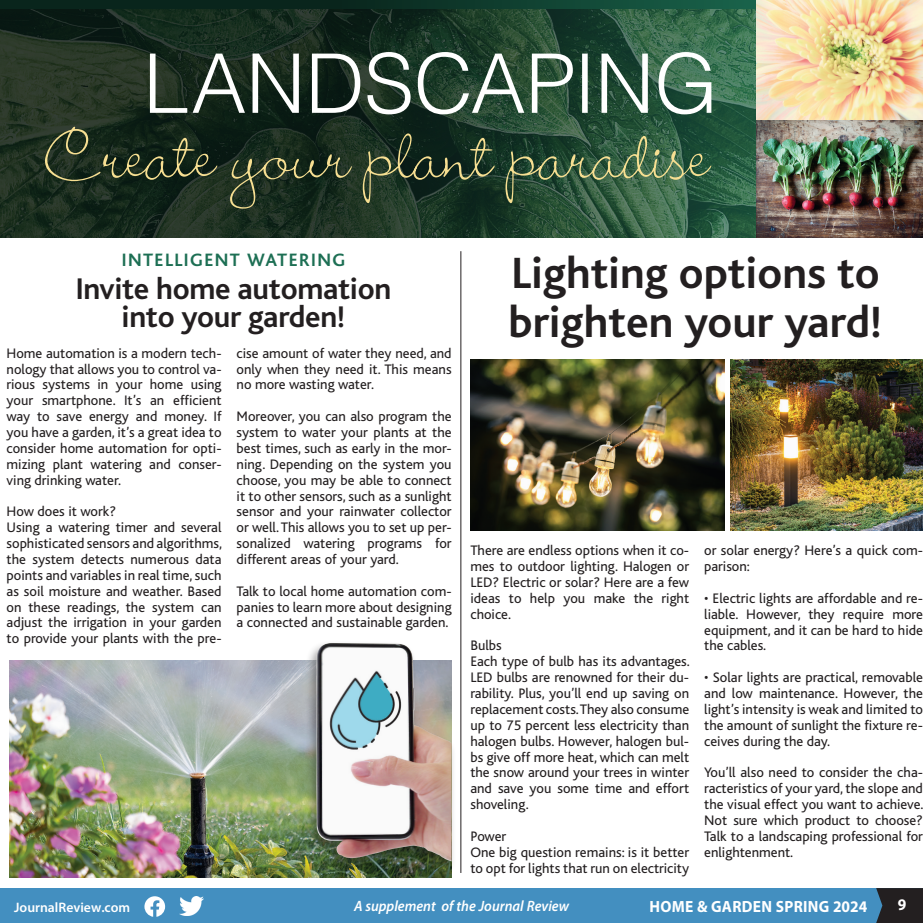
<style>
.page{position:relative;width:923px;height:923px;background:#fff}
.page>*{position:absolute;margin:0;border:0;box-sizing:border-box;transform-origin:0 0}
.TEXTE_RENVERSÉ{font:700 45.75px/48.8px "Bliss";color:#231f20}
.NOTE_-_TEXTE{font:700 31.25px/28.8px "Bliss";letter-spacing:-.01em;color:#231f20;text-align:center}
.NOTE_-_TEXTE-2{font:700 18.75px "Bliss";letter-spacing:.075em;color:#1d6f54}
.t1{font:700 16.25px "Myriad Pro";letter-spacing:.02em;color:#fff;scale:.95 1}
.t2{font:italic 600 15px "Myriad Pro";color:#fff;scale:.95 1}
.TEXTE_RENVERSÉ-2{font:14.38px/15.9px "Bliss";color:#231f20;text-align:justify}
.t3{font:600 13.75px "Myriad Pro";color:#fff}
</style>
<div class="page">
<div style="left:0;top:888px;width:922px;height:34px;background:#438fc0"></div>
<svg style="left:876px;top:888px;width:46px;height:34px;background:#25272c"></svg>
<svg style="left:144px;top:896px;width:21px;height:20px"></svg>
<img style="left:179px;top:896px;width:24px;height:19px">
<img style="left:470px;top:359px;width:254px;height:171px">
<img style="left:730px;top:359px;width:192px;height:171px">
<img style="left:756px;top:0;width:166px;height:237px">
<svg style="left:0;top:0;width:756px;height:237px;background:#203d2c"></svg>
<svg style="left:150px;top:52px;width:561px;height:62px"></svg>
<svg style="left:45px;top:127px;width:666px;height:82px;background:#2b422e"></svg>
<hr style="left:460px;top:251px;width:1px;height:621px;background:#231f20">
<img style="left:9px;top:660px;width:442px;height:218px">
<div style="left:305px;top:639px;width:151px;height:234px;background:#231f20;opacity:.4"></div>
<img style="left:316px;top:643px;width:135px;height:218px">
<p class="NOTE_-_TEXTE-2" style="left:122px;top:250px;width:225px">INTELLIGENT WATERING</p>
<p class="NOTE_-_TEXTE" style="left:76px;top:275px;width:317px">Invite home automation into your garden!</p>
<p class="TEXTE_RENVERSÉ-2" style="left:7px;top:345px;width:216px">Home automation is a modern tech&shy;nology that allows you to control va&shy;rious systems in your home using your smartphone. It’s an efficient way to save energy and money. If you have a garden, it’s a great idea to consider home automation for opti&shy;mizing plant watering and conser&shy;ving drinking water.</p>
<p class="TEXTE_RENVERSÉ-2" style="left:7px;top:504px;width:111px">How does it work?</p>
<p class="TEXTE_RENVERSÉ-2" style="left:7px;top:520px;width:217px">Using a watering timer and several sophisticated sensors and algorithms, the system detects numerous data points and variables in real time, such as soil moisture and weather. Based on these readings, the system can adjust the irrigation in your garden to provide your plants with the pre-</p>
<p class="TEXTE_RENVERSÉ-2" style="left:236px;top:345px;width:216px">cise amount of water they need, and only when they need it. This means no more wasting water.</p>
<p class="TEXTE_RENVERSÉ-2" style="left:236px;top:409px;width:216px">Moreover, you can also program the system to water your plants at the best times, such as early in the mor&shy;ning. Depending on the system you choose, you may be able to connect it to other sensors, such as a sunlight sensor and your rainwater collector or well. This allows you to set up per&shy;sonalized watering programs for different areas of your yard.</p>
<p class="TEXTE_RENVERSÉ-2" style="left:236px;top:583px;width:216px">Talk to local home automation com&shy;panies to learn more about designing a connected and sustainable garden.</p>
<p class="TEXTE_RENVERSÉ" style="left:508px;top:249px;width:375px">Lighting options to brighten your yard!</p>
<p class="TEXTE_RENVERSÉ-2" style="left:470px;top:543px;width:220px">There are endless options when it co&shy;mes to outdoor lighting. Halogen or LED? Electric or solar? Here are a few ideas to help you make the right choice.</p>
<p class="TEXTE_RENVERSÉ-2" style="left:470px;top:638px;width:33px">Bulbs</p>
<p class="TEXTE_RENVERSÉ-2" style="left:470px;top:654px;width:221px">Each type of bulb has its advantages.<br>LED bulbs are renowned for their du&shy;rability. Plus, you’ll end up saving on replacement costs. They also consume up to 75 percent less electricity than halogen bulbs. However, halogen bul&shy;bs give off more heat, which can melt the snow around your trees in winter and save you some time and effort shoveling.</p>
<p class="TEXTE_RENVERSÉ-2" style="left:470px;top:828px;width:37px">Power</p>
<p class="TEXTE_RENVERSÉ-2" style="left:470px;top:844px;width:220px">One big question remains: is it better to opt for lights that run on electricity</p>
<p class="TEXTE_RENVERSÉ-2" style="left:704px;top:543px;width:220px">or solar energy? Here’s a quick com&shy;parison:</p>
<p class="TEXTE_RENVERSÉ-2" style="left:704px;top:590px;width:220px">• Electric lights are affordable and re&shy;liable. However, they require more equipment, and it can be hard to hide the cables.</p>
<p class="TEXTE_RENVERSÉ-2" style="left:704px;top:669px;width:220px">• Solar lights are practical, removable and low maintenance. However, the light’s intensity is weak and limited to the amount of sunlight the fixture re&shy;ceives during the day.</p>
<p class="TEXTE_RENVERSÉ-2" style="left:704px;top:765px;width:221px">You’ll also need to consider the cha&shy;racteristics of your yard, the slope and the visual effect you want to achieve.<br>Not sure which product to choose?<br>Talk to a landscaping professional for enlightenment.</p>
<p class="t3" style="left:14px;top:898px;width:117px">JournalReview.com</p>
<p class="t2" style="left:354px;top:896px;width:228px">A supplement of the Journal Review</p>
<p class="t1" style="left:649px;top:895px;width:231px">HOME &amp; GARDEN SPRING 2024</p>
<p class="t1" style="left:897px;top:894px;width:11px">9</p>
</div>
